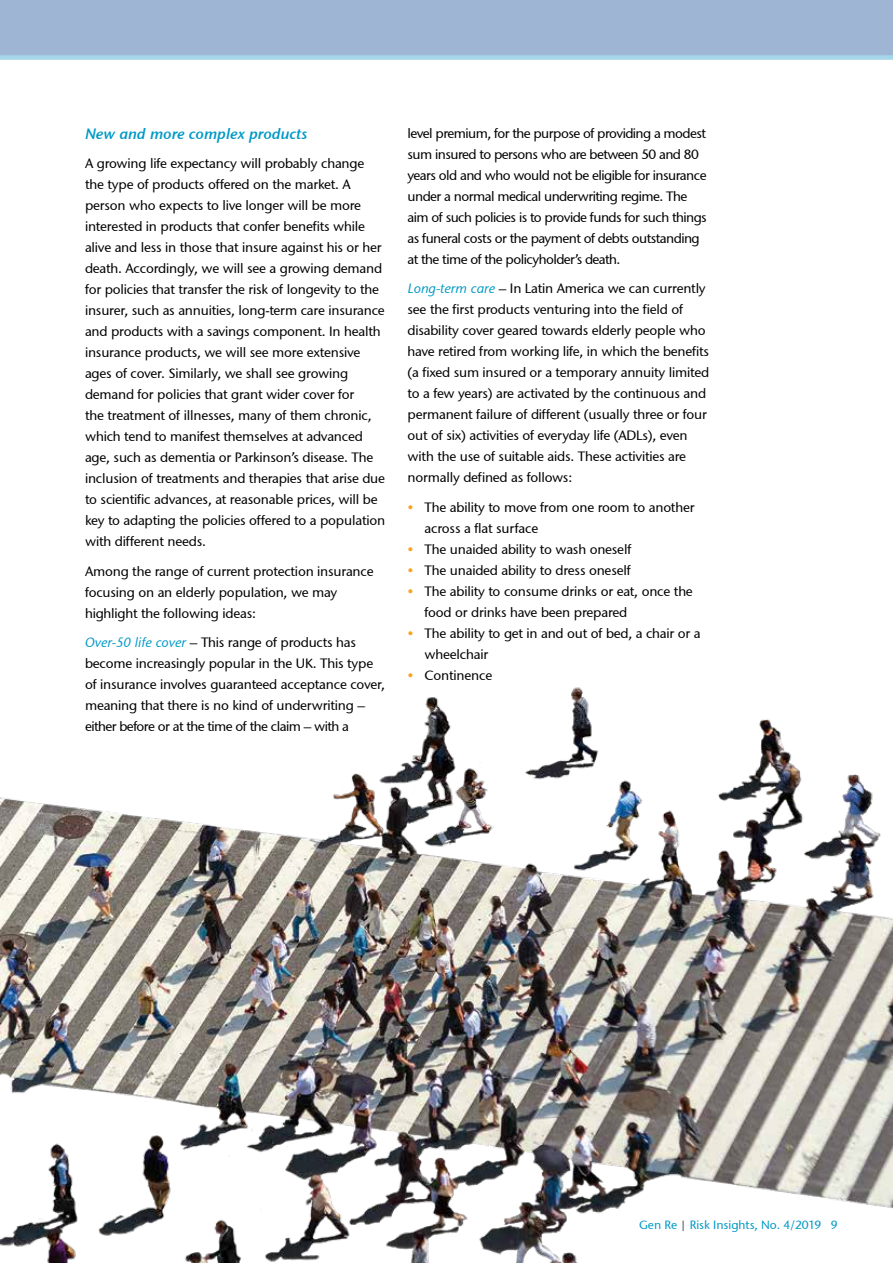
<style>
.page{position:relative;width:893px;height:1263px;background:#fff}
.page>*{position:absolute;margin:0;border:0;box-sizing:border-box;transform-origin:0 0}
.t1{font:italic 600 15px "Stone Sans GC Re";color:#0099c7}
.t2{font:13.5px/21px "Stone Sans GC Re";letter-spacing:-.015em;color:#000}
.t3{font:13.5px/21px "Stone Sans GC Re";letter-spacing:-.04em;color:#000}
.t4{font:12px "Stone Sans GC Re";color:#0099c7}
.s1{font-style:italic;color:#0099c7}
.s2{color:#faa21b}
.s3{color:#5d6970}
</style>
<div class="page">
<div style="left:0;top:0;width:893px;height:55px;background:#9eb6d3"></div>
<div style="left:0;top:55px;width:893px;height:5px;background:#a5d6e9"></div>
<img style="left:0;top:669px;width:893px;height:594px">
<p class="t1" style="left:85px;top:124px;width:224px">New and more complex products</p>
<p class="t2" style="left:85px;top:153px;width:302px">A growing life expectancy will probably change the type of products offered on the market. A person who expects to live longer will be more interested in products that confer benefits while alive and less in those that insure against his or her death. Accordingly, we will see a growing demand for policies that transfer the risk of longevity to the insurer, such as annuities, long-term care insurance and products with a savings component. In health insurance products, we will see more extensive ages of cover. Similarly, we shall see growing demand for policies that grant wider cover for<br>the treatment of illnesses, many of them chronic, which tend to manifest themselves at advanced age, such as dementia or Parkinson’s disease. The inclusion of treatments and therapies that arise due to scientific advances, at reasonable prices, will be key to adapting the policies offered to a population with different needs.</p>
<p class="t2" style="left:85px;top:560px;width:290px">Among the range of current protection insurance focusing on an elderly population, we may highlight the following ideas:</p>
<p class="t2" style="left:85px;top:632px;width:301px"><span class="s1">Over-50 life cover</span> – This range of products has become increasingly popular in the UK. This type of insurance involves guaranteed acceptance cover, meaning that there is no kind of underwriting – either before or at the time of the claim – with a</p>
<p class="t3" style="left:408px;top:122px;width:301px">level premium, for the purpose of providing a modest sum insured to persons who are between 50 and 80 years old and who would not be eligible for insurance under a normal medical underwriting regime. The aim of such policies is to provide funds for such things as funeral costs or the payment of debts outstanding at the time of the policyholder’s death.</p>
<p class="t2" style="left:408px;top:278px;width:303px"><span class="s1">Long-term care</span> – In Latin America we can currently see the first products venturing into the field of disability cover geared towards elderly people who have retired from working life, in which the benefits (a fixed sum insured or a temporary annuity limited to a few years) are activated by the continuous and permanent failure of different (usually three or four out of six) activities of everyday life (ADLs), even with the use of suitable aids. These activities are normally defined as follows:</p>
<p class="t2" style="left:425px;top:496px;width:271px;text-indent:-17px"><span class="s2">•</span> The ability to move from one room to another across a flat surface</p>
<p class="t2" style="left:408px;top:538px;width:225px"><span class="s2">•</span> The unaided ability to wash oneself</p>
<p class="t2" style="left:408px;top:559px;width:225px"><span class="s2">•</span> The unaided ability to dress oneself</p>
<p class="t2" style="left:425px;top:580px;width:270px;text-indent:-17px"><span class="s2">•</span> The ability to consume drinks or eat, once the food or drinks have been prepared</p>
<p class="t2" style="left:425px;top:622px;width:278px;text-indent:-17px"><span class="s2">•</span> The ability to get in and out of bed, a chair or a wheelchair</p>
<p class="t2" style="left:408px;top:664px;width:86px"><span class="s2">•</span> Continence</p>
<p class="t4" style="left:639px;top:1218px;width:200px">Gen Re <span class="s3">|</span> Risk Insights, No. 4/2019 9</p>
</div>
